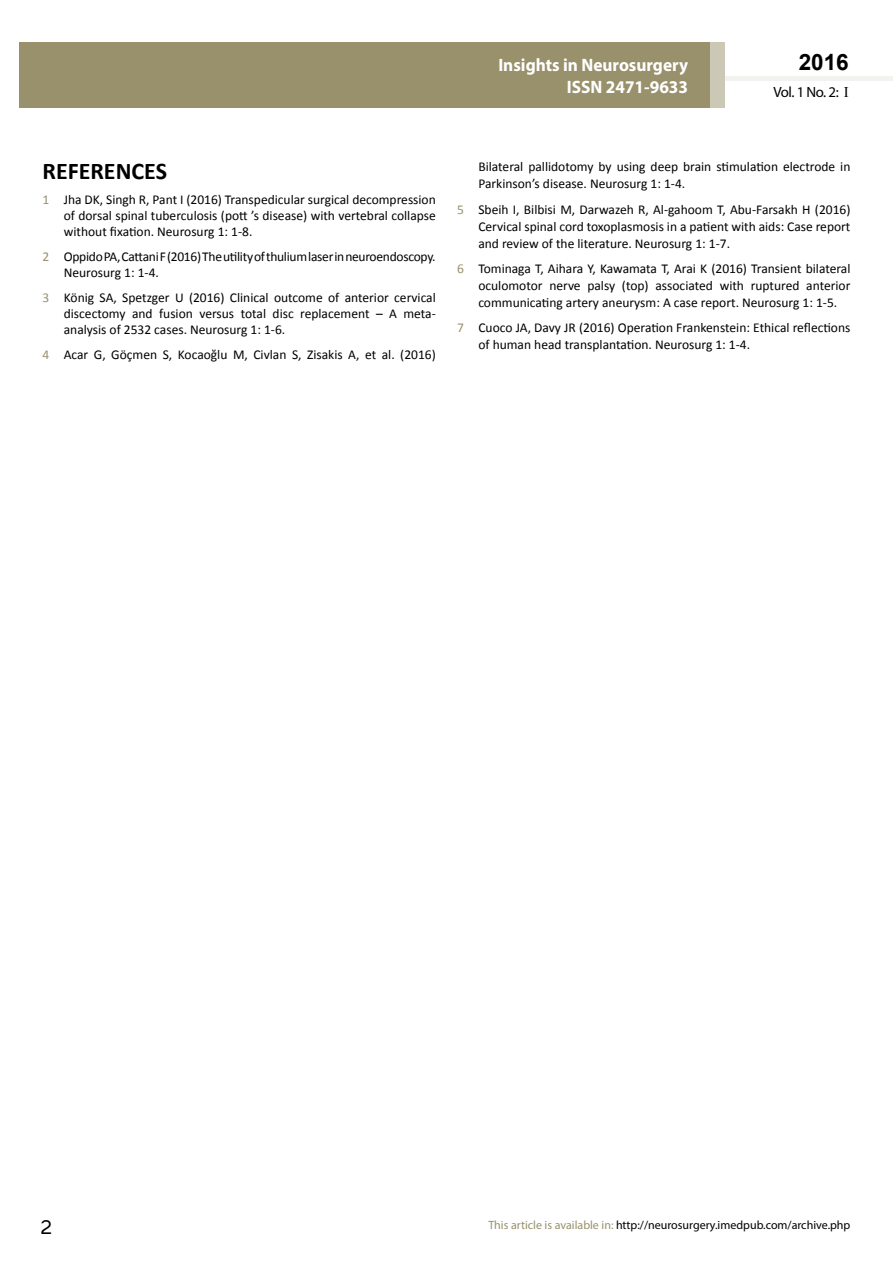
<style>
.page{position:relative;width:893px;height:1263px;background:#fff}
.page>*{position:absolute;margin:0;border:0;box-sizing:border-box;transform-origin:0 0}
.t1{font:25.5px "Tunga";color:#000}
.t2{font:700 24px "Calibri";color:#000}
.t3{font:700 22.5px "Arial";color:#000}
.t4{font:700 18px/21.6px "Myriad Pro";color:#fff;text-align:right;scale:.96 1}
.t5{font:14.85px "Myriad Pro";color:#000}
.t6{font:13.5px/17px "Calibri";color:#000;text-align:justify}
.t7{font:13.5px/16.2px "Calibri";letter-spacing:-.02em;color:#000}
.t8{font:12px "Myriad Pro";color:#000}
.s1{font-family:"Times New Roman"}
.s2{color:#98916c}
</style>
<div class="page">
<div style="left:725px;top:76px;width:168px;height:5px;background:#f4f2ef"></div>
<div style="left:19px;top:42px;width:690px;height:66px;background:#98916c"></div>
<div style="left:709px;top:42px;width:16px;height:66px;background:#cbc8b5"></div>
<h3 class="t4" style="left:517px;top:53px;width:198px">ARCHIVOS DE MEDICINA<br>ISSN 1698-9465</h3>
<h3 class="t3" style="left:799px;top:47px;width:52px">2016</h3>
<h3 class="t4" style="left:498px;top:54px;width:199px">Insights in Neurosurgery<br>ISSN 2471-9633</h3>
<p class="t5" style="left:773px;top:83px;width:77px">Vol. 1 No. 2: <span class="s1">I</span></p>
<h2 class="t2" style="left:43px;top:156px;width:126px">REFERENCES</h2>
<p class="t6" style="left:64px;top:191px;width:374px;line-height:16.2px;text-indent:-21px"><span class="s2">1</span> Jha DK, Singh R, Pant I (2016) Transpedicular surgical decompression of dorsal spinal tuberculosis (pott ’s disease) with vertebral collapse without fixation. Neurosurg 1: 1-8.</p>
<p class="t7" style="left:64px;top:248px;width:373px;text-indent:-21px"><span class="s2">2</span> Oppido PA, Cattani F (2016) The utility of thulium laser in neuroendoscopy.<br>Neurosurg 1: 1-4.</p>
<p class="t6" style="left:64px;top:289px;width:374px;line-height:16.2px;text-indent:-21px"><span class="s2">3</span> König SA, Spetzger U (2016) Clinical outcome of anterior cervical discectomy and fusion versus total disc replacement – A meta&shy;analysis of 2532 cases. Neurosurg 1: 1-6.</p>
<p class="t6" style="left:43px;top:346px;width:395px"><span class="s2">4</span> Acar G, Göçmen S, Kocaoğlu M, Civlan S, Zisakis A, et al. (2016)</p>
<p class="t6" style="left:478px;top:158px;width:374px">Bilateral pallidotomy by using deep brain stimulation electrode in<br>Parkinson’s disease. Neurosurg 1: 1-4.</p>
<p class="t6" style="left:478px;top:201px;width:374px;text-indent:-21px"><span class="s2">5</span> Sbeih I, Bilbisi M, Darwazeh R, Al-gahoom T, Abu-Farsakh H (2016)<br>Cervical spinal cord toxoplasmosis in a patient with aids: Case report and review of the literature. Neurosurg 1: 1-7.</p>
<p class="t6" style="left:478px;top:260px;width:374px;text-indent:-21px"><span class="s2">6</span> Tominaga T, Aihara Y, Kawamata T, Arai K (2016) Transient bilateral oculomotor nerve palsy (top) associated with ruptured anterior communicating artery aneurysm: A case report. Neurosurg 1: 1-5.</p>
<p class="t6" style="left:478px;top:319px;width:374px;text-indent:-21px"><span class="s2">7</span> Cuoco JA, Davy JR (2016) Operation Frankenstein: Ethical reflections of human head transplantation. Neurosurg 1: 1-4.</p>
<h1 class="t1" style="left:41px;top:1210px;width:13px">2</h1>
<p class="t8" style="left:488px;top:1218px;width:364px"><span class="s2">This article is available in:</span> http://neurosurgery.imedpub.com/archive.php</p>
</div>
